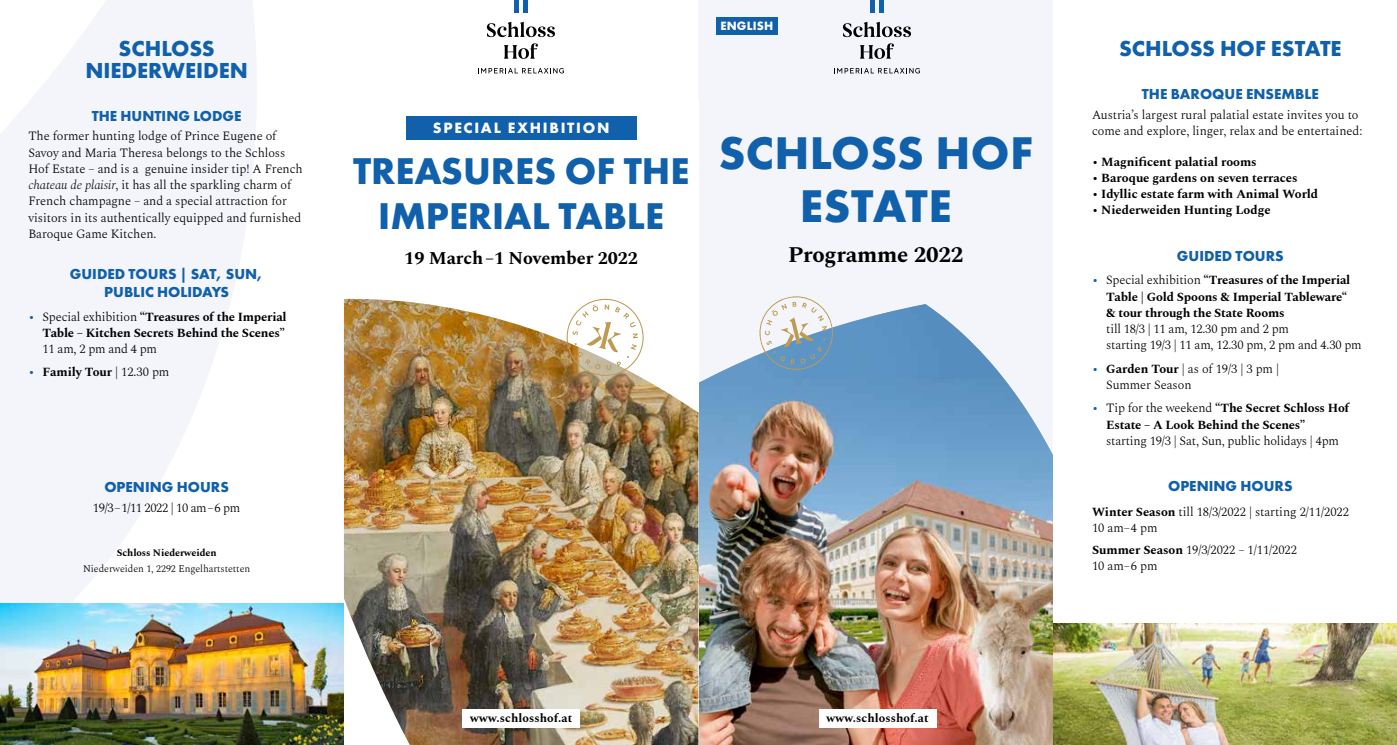
<style>
.page{position:relative;width:1397px;height:745px;background:#fff}
.page>*{position:absolute;margin:0;border:0;box-sizing:border-box;transform-origin:0 0}
.t1{font:700 47.5px/52.5px "Futura PT";letter-spacing:.01em;color:#1060ab;text-align:center}
.t2{font:700 38.62px/45.1px "Futura PT";color:#1060ab;text-align:center}
.t3{font:700 22.5px/21.4px "Futura PT";color:#1060ab;text-align:center}
.t4{font:700 22.5px "Spectral";letter-spacing:-.01em;color:#000}
.t5{font:700 18px "Spectral";letter-spacing:-.005em;color:#000}
.t6{font:700 15.5px "Futura PT";letter-spacing:.11em;color:#fff}
.t7{font:700 15px/17.9px "Futura PT";color:#1060ab;text-align:center}
.t8{font:300 12.5px/16.2px "Spectral";letter-spacing:-.005em;color:#000}
.t9{font:700 12.5px/16.2px "Spectral";letter-spacing:-.015em;color:#000}
.t10{font:300 12.5px "Spectral";letter-spacing:-.03em;color:#000}
.t11{font:700 12.5px "Futura PT";letter-spacing:.01em;color:#fff}
.t12{font:700 12px "Spectral";letter-spacing:.01em;color:#000}
.t13{font:300 10px "Spectral";letter-spacing:-.005em;color:#000}
.t14{font:700 10px "Spectral";letter-spacing:-.005em;color:#000}
.s1{font-style:italic}
.s2{color:#1060ab}
.s3{font-weight:300}
.s4{font-weight:700;color:#1060ab}
.s5{font-weight:700}
</style>
<div class="page">
<div style="left:698px;top:0;width:354px;height:744px;background:#f3f5fb"></div>
<svg style="left:0;top:0;width:257px;height:602px;fill:#f3f5fb"></svg>
<img style="left:0;top:602px;width:344px;height:142px">
<img style="left:698px;top:304px;width:354px;height:440px">
<img style="left:1052px;top:623px;width:344px;height:121px">
<svg style="left:755px;top:296px;width:81px;height:77px"></svg>
<div style="left:819px;top:709px;width:116px;height:18px;background:#fff"></div>
<div style="left:716px;top:18px;width:61px;height:17px;background:#1060ab"></div>
<svg style="left:843px;top:22px;width:67px;height:15px"></svg>
<svg style="left:860px;top:43px;width:33px;height:16px"></svg>
<div style="left:869px;top:0;width:5px;height:12px;background:#1060ab"></div>
<hr style="left:879px;top:0;width:4px;height:12px;background:#1060ab">
<svg style="left:834px;top:68px;width:85px;height:5px"></svg>
<img style="left:344px;top:298px;width:354px;height:446px">
<div style="left:405px;top:116px;width:231px;height:23px;background:#1060ab"></div>
<svg style="left:562px;top:298px;width:85px;height:81px"></svg>
<div style="left:462px;top:709px;width:117px;height:18px;background:#fff"></div>
<svg style="left:487px;top:22px;width:68px;height:15px"></svg>
<svg style="left:504px;top:43px;width:34px;height:16px"></svg>
<hr style="left:514px;top:0;width:4px;height:12px;background:#1060ab">
<div style="left:523px;top:0;width:5px;height:12px;background:#1060ab"></div>
<svg style="left:478px;top:68px;width:86px;height:5px"></svg>
<h3 class="t3" style="left:85px;top:37px;width:164px">SCHLOSS<br>NIEDERWEIDEN</h3>
<p class="t7" style="left:92px;top:106px;width:151px">THE HUNTING LODGE</p>
<p class="t8" style="left:28px;top:127px;width:276px">The former hunting lodge of Prince Eugene of Savoy and Maria Theresa belongs to the Schloss Hof Estate – and is a genuine insider tip! A French <span class="s1">chateau de plaisir</span>, it has all the sparkling charm of French champagne – and a special attraction for visitors in its authentically equipped and furnished Baroque Game Kitchen.</p>
<p class="t7" style="left:70px;top:265px;width:195px">GUIDED TOURS | SAT, SUN,<br>PUBLIC HOLIDAYS</p>
<p class="t9" style="left:28px;top:307px;width:260px;text-align:right"><span class="s2">•</span> <span class="s3">Special exhibition</span> “Treasures of the Imperial<br>Table – Kitchen Secrets Behind the Scenes”</p>
<p class="t8" style="left:43px;top:339px;width:116px">11 am, 2 pm and 4 pm</p>
<p class="t9" style="left:28px;top:363px;width:142px"><span class="s2">•</span> Family Tour <span class="s3">| 12.30 pm</span></p>
<p class="t7" style="left:104px;top:478px;width:126px">OPENING HOURS</p>
<p class="t10" style="left:93px;top:498px;width:149px">19/3 – 1/11 2022 | 10 am – 6 pm</p>
<p class="t14" style="left:117px;top:545px;width:101px">Schloss Niederweiden</p>
<p class="t13" style="left:83px;top:561px;width:168px">Niederweiden 1, 2292 Engelhartstetten</p>
<p class="t11" style="left:720px;top:18px;width:54px">ENGLISH</p>
<p class="t6" style="left:433px;top:118px;width:178px">SPECIAL EXHIBITION</p>
<h2 class="t2" style="left:353px;top:147px;width:338px">TREASURES OF THE<br>IMPERIAL TABLE</h2>
<h3 class="t5" style="left:404px;top:244px;width:235px">19 March –1 November 2022</h3>
<h1 class="t1" style="left:718px;top:126px;width:316px">SCHLOSS HOF<br>ESTATE</h1>
<h3 class="t4" style="left:788px;top:238px;width:177px">Programme 2022</h3>
<p class="t12" style="left:470px;top:709px;width:104px">www.schlosshof.at</p>
<p class="t12" style="left:826px;top:709px;width:104px">www.schlosshof.at</p>
<h3 class="t3" style="left:1118px;top:37px;width:224px">SCHLOSS HOF ESTATE</h3>
<p class="t7" style="left:1141px;top:85px;width:178px">THE BAROQUE ENSEMBLE</p>
<p class="t8" style="left:1091px;top:106px;width:272px">Austria’s largest rural palatial estate invites you to come and explore, linger, relax and be entertained:</p>
<p class="t9" style="left:1091px;top:152px;width:166px">• Magnificent palatial rooms</p>
<p class="t9" style="left:1091px;top:169px;width:207px">• Baroque gardens on seven terraces</p>
<p class="t9" style="left:1091px;top:185px;width:228px">• Idyllic estate farm with Animal World</p>
<p class="t9" style="left:1091px;top:201px;width:180px">• Niederweiden Hunting Lodge</p>
<p class="t7" style="left:1176px;top:246px;width:108px">GUIDED TOURS</p>
<p class="t9" style="left:1106px;top:271px;width:245px;text-indent:-14px"><span class="s2">•</span> <span class="s3">Special exhibition</span> “Treasures of the Imperial<br>Table | Gold Spoons &amp; Imperial Tableware“ &amp; tour through the State Rooms</p>
<p class="t8" style="left:1106px;top:319px;width:257px">till 18/3 | 11 am, 12.30 pm and 2 pm<br>starting 19/3 | 11 am, 12.30 pm, 2 pm and 4.30 pm</p>
<p class="t8" style="left:1106px;top:359px;width:174px;text-indent:-14px"><span class="s4">•</span> <span class="s5">Garden Tour</span> | as of 19/3 | 3 pm |<br>Summer Season</p>
<p class="t9" style="left:1106px;top:399px;width:244px;text-indent:-14px"><span class="s2">•</span> <span class="s3">Tip for the weekend</span> “The Secret Schloss Hof<br>Estate – A Look Behind the Scenes”</p>
<p class="t8" style="left:1106px;top:431px;width:234px">starting 19/3 | Sat, Sun, public holidays | 4pm</p>
<p class="t7" style="left:1167px;top:476px;width:126px">OPENING HOURS</p>
<p class="t8" style="left:1091px;top:502px;width:258px"><span class="s5">Winter Season</span> till 18/3/2022 | starting 2/11/2022<br>10 am– 4 pm</p>
<p class="t8" style="left:1091px;top:540px;width:206px"><span class="s5">Summer Season</span> 19/3/2022 – 1/11/2022<br>10 am– 6 pm</p>
</div>
